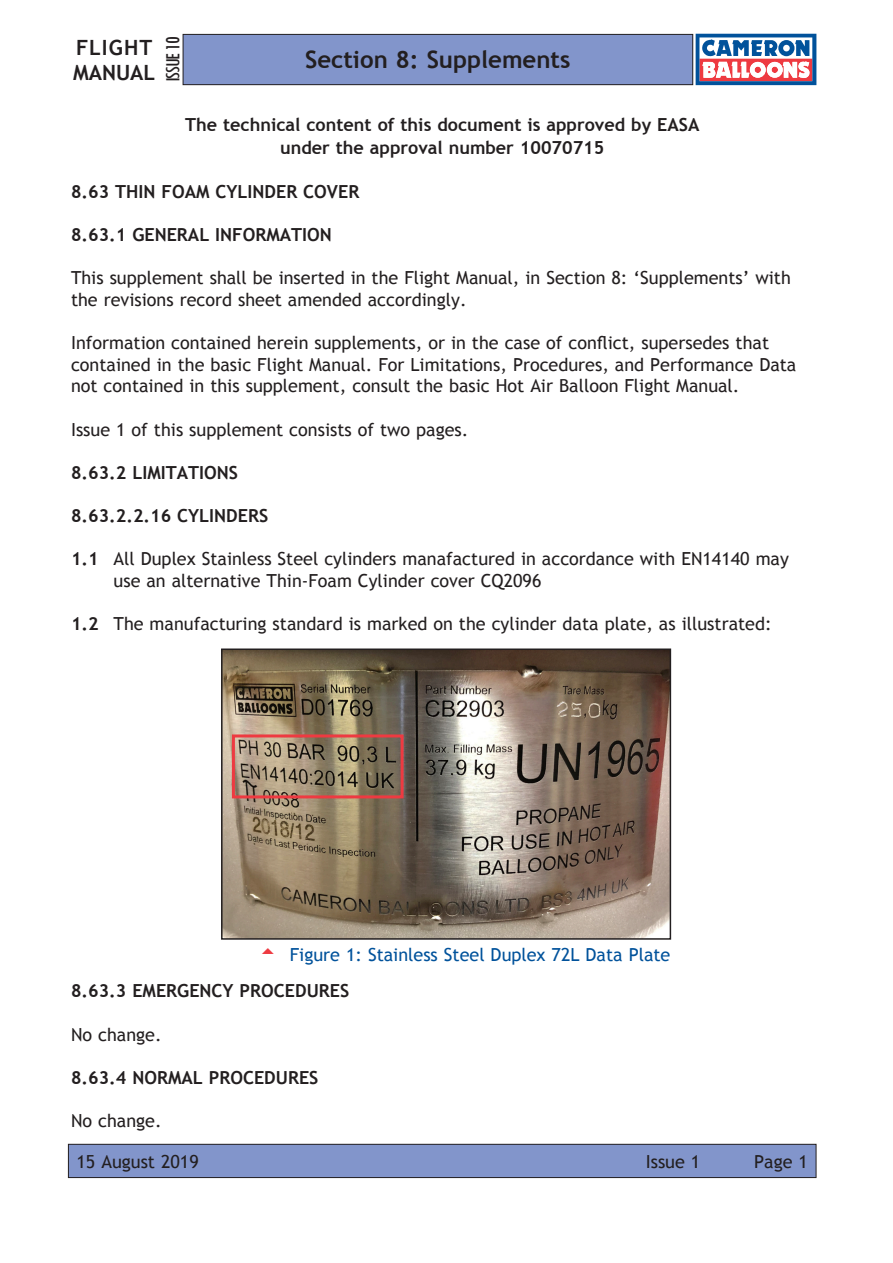
<style>
.page{position:relative;width:893px;height:1263px;background:#fff}
.page>*{position:absolute;margin:0;border:0;box-sizing:border-box;transform-origin:0 0}
.t1{font:700 24px "Trebuchet MS";color:#231f20}
.t2{font:700 21px/25.2px "Trebuchet MS";letter-spacing:.025em;color:#231f20}
.t3{font:condensed 21px "Tw Cen";letter-spacing:-.05em;color:#231f20}
.Cameron_Manual_Text{font:18px/21.6px "Trebuchet MS";color:#231f20}
.PARA{font:700 18px "Trebuchet MS";color:#231f20}
.Cameron_Manual_Text-2{font:700 18px/22.5px "Trebuchet MS";color:#231f20;text-align:center}
.t4{font:18px "Trebuchet MS";color:#01529b}
.s1{font-weight:700}
</style>
<div class="page">
<div style="left:68px;top:1144px;width:748px;height:33px;background:#8295cb"></div>
<div style="left:68px;top:1144px;width:748px;height:34px;border:1px solid #231f20"></div>
<div style="left:183px;top:34px;width:510px;height:51px;background:#8295cb"></div>
<div style="left:183px;top:34px;width:510px;height:51px;border:1px solid #231f20"></div>
<svg style="left:696px;top:34px;width:120px;height:51px"></svg>
<img style="left:224px;top:651px;width:444px;height:286px">
<div style="left:221px;top:648px;width:450px;height:292px;border:2px solid #231f20"></div>
<div style="left:232px;top:734px;width:172px;height:64px;border:3px solid #ee3a41"></div>
<p class="t2" style="left:73px;top:35px;width:84px">FLIGHT<br>MANUAL</p>
<p class="t3" style="left:160px;top:82px;width:47px;rotate:-90deg">ISSUE10</p>
<h1 class="t1" style="left:305px;top:45px;width:267px">Section 8: Supplements</h1>
<p class="Cameron_Manual_Text-2" style="left:185px;top:114px;width:516px">The technical content of this document is approved by EASA under the approval number 10070715</p>
<p class="PARA" style="left:71px;top:180px;width:290px">8.63 THIN FOAM CYLINDER COVER</p>
<p class="PARA" style="left:71px;top:224px;width:262px">8.63.1 GENERAL INFORMATION</p>
<p class="Cameron_Manual_Text" style="left:71px;top:267px;width:721px">This supplement shall be inserted in the Flight Manual, in Section 8: ‘Supplements’ with the revisions record sheet amended accordingly.</p>
<p class="Cameron_Manual_Text" style="left:71px;top:332px;width:727px">Information contained herein supplements, or in the case of conflict, supersedes that contained in the basic Flight Manual. For Limitations, Procedures, and Performance Data not contained in this supplement, consult the basic Hot Air Balloon Flight Manual.</p>
<p class="Cameron_Manual_Text" style="left:71px;top:419px;width:399px">Issue 1 of this supplement consists of two pages.</p>
<p class="PARA" style="left:71px;top:461px;width:169px">8.63.2 LIMITATIONS</p>
<p class="PARA" style="left:71px;top:504px;width:199px">8.63.2.2.16 CYLINDERS</p>
<p class="Cameron_Manual_Text" style="left:114px;top:548px;width:677px;text-indent:-43px"><span class="s1">1.1</span> All Duplex Stainless Steel cylinders manafactured in accordance with EN14140 may use an alternative Thin-Foam Cylinder cover CQ2096</p>
<p class="Cameron_Manual_Text" style="left:71px;top:613px;width:702px"><span class="s1">1.2</span> The manufacturing standard is marked on the cylinder data plate, as illustrated:</p>
<p class="t4" style="left:290px;top:944px;width:382px">Figure 1: Stainless Steel Duplex 72L Data Plate</p>
<p class="Cameron_Manual_Text-2" style="left:71px;top:980px;width:280px">8.63.3 EMERGENCY PROCEDURES</p>
<p class="Cameron_Manual_Text" style="left:71px;top:1023px;width:92px">No change.</p>
<p class="PARA" style="left:71px;top:1066px;width:249px">8.63.4 NORMAL PROCEDURES</p>
<p class="Cameron_Manual_Text" style="left:71px;top:1110px;width:92px">No change.</p>
<p class="Cameron_Manual_Text" style="left:77px;top:1150px;width:124px">15 August 2019</p>
<p class="Cameron_Manual_Text" style="left:646px;top:1150px;width:56px">Issue 1</p>
<p class="Cameron_Manual_Text" style="left:754px;top:1150px;width:55px">Page 1</p>
</div>
